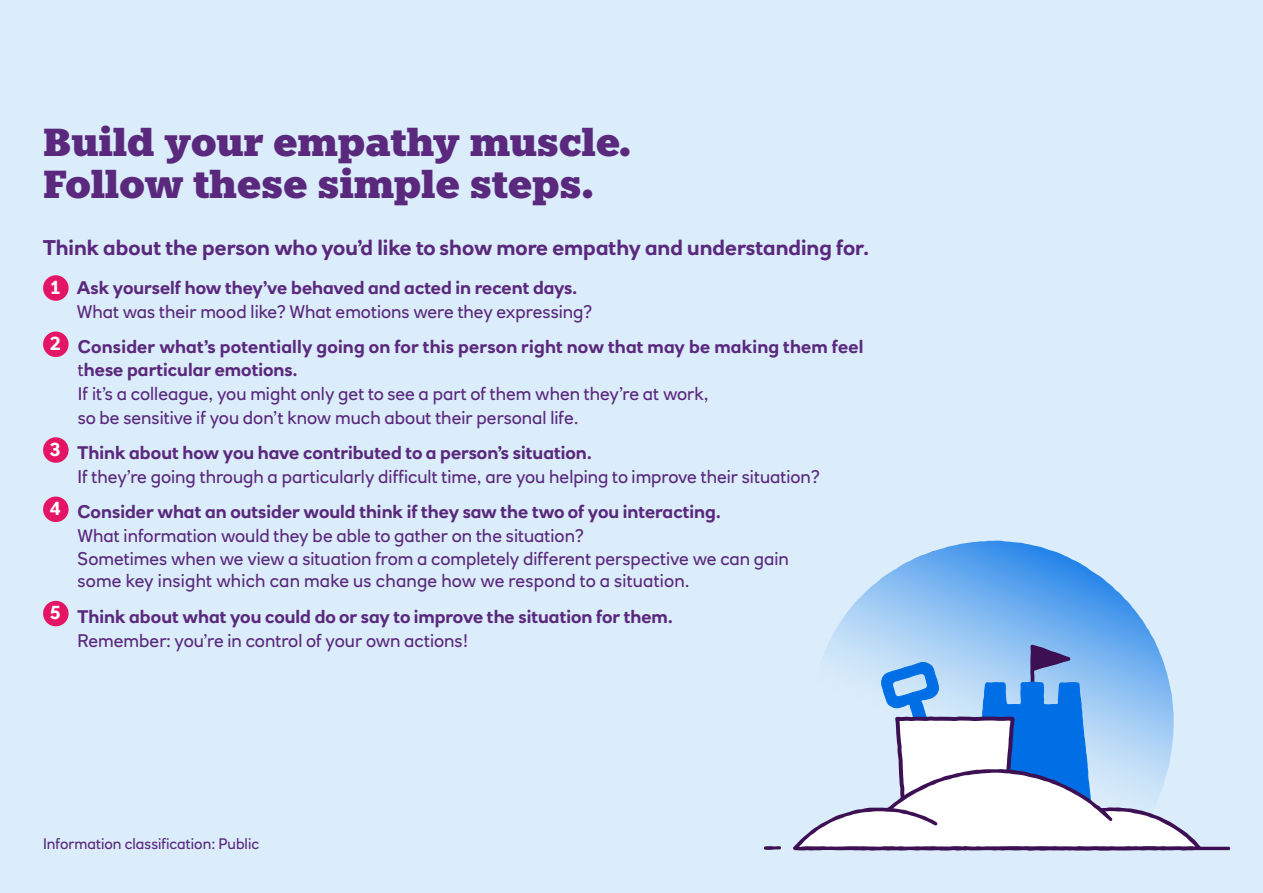
<style>
.page{position:relative;width:1263px;height:893px;background:#dbedfa}
.page>*{position:absolute;margin:0;border:0;box-sizing:border-box;transform-origin:0 0}
.t1{font:900 39px/42px "Knile";letter-spacing:-.01em;color:#5a287d}
.t2{font:700 21px "RN House Sans";color:#5a287d}
.t3{font:18px/23.5px "RN House Sans";color:#5a287d}
.t4{font:700 18px/24px "RN House Sans";color:#5a287d}
.t5{font:15px "RN House Sans";color:#5a287d}
.s1{font-weight:700;font-size:19.5px;color:#fff}
.s2{font-weight:700}
.s3{font-weight:400}
</style>
<div class="page">
<svg style="left:829px;top:541px;width:164px;height:101px"></svg>
<svg style="left:793px;top:642px;width:438px;height:208px"></svg>
<svg style="left:764px;top:846px;width:17px;height:4px"></svg>
<div style="left:43px;top:275px;width:26px;height:26px;background:#e51565;border-radius:50%"></div>
<div style="left:43px;top:331px;width:26px;height:26px;background:#e51565;border-radius:50%"></div>
<div style="left:43px;top:437px;width:26px;height:26px;background:#e51565;border-radius:50%"></div>
<div style="left:43px;top:497px;width:26px;height:25px;background:#e51565;border-radius:50%"></div>
<div style="left:43px;top:601px;width:26px;height:25px;background:#e51565;border-radius:50%"></div>
<h1 class="t1" style="left:43px;top:122px;width:590px">Build your empathy muscle.<br>Follow these simple steps.</h1>
<p class="t2" style="left:43px;top:234px;width:828px">Think about the person who you’d like to show more empathy and understanding for.</p>
<p class="t3" style="left:77px;top:276px;width:517px;line-height:24px;text-indent:-27px"><span class="s1">1</span> <span class="s2">Ask yourself how they’ve behaved and acted in recent days.<br></span>What was their mood like? What emotions were they expressing?</p>
<p class="t3" style="left:78px;top:335px;width:787px;text-indent:-28px"><sup>2</sup> <span class="s2">Consider what’s potentially going on for this person right now that may be making them feel </span>t<span class="s2">hese particular emotions.<br></span>If it’s a colleague, you might only get to see a part of them when they’re at work,<br>so be sensitive if you don’t know much about their personal life.</p>
<p class="t3" style="left:78px;top:441px;width:744px;line-height:24px;text-indent:-27px"><sup>3</sup> <span class="s2">Think about how you have contributed to a person’s situation.<br></span>If they’re going through a particularly difficult time, are you helping to improve their situation?</p>
<p class="t3" style="left:78px;top:500px;width:713px;line-height:23px;text-indent:-27px"><sup>4</sup> <span class="s2">Consider what an outsider would think if they saw the two of you interacting.<br></span>What information would they be able to gather on the situation?<br>Sometimes when we view a situation from a completely different perspective we can gain some key insight which can make us change how we respond to a situation.</p>
<p class="t4" style="left:78px;top:604px;width:597px;text-indent:-27px"><sup>5</sup> Think about what you could do or say to improve the situation for them.<br><span class="s3">Remember: you’re in control of your own actions!</span></p>
<p class="t5" style="left:43px;top:835px;width:218px">Information classification: Public</p>
</div>
